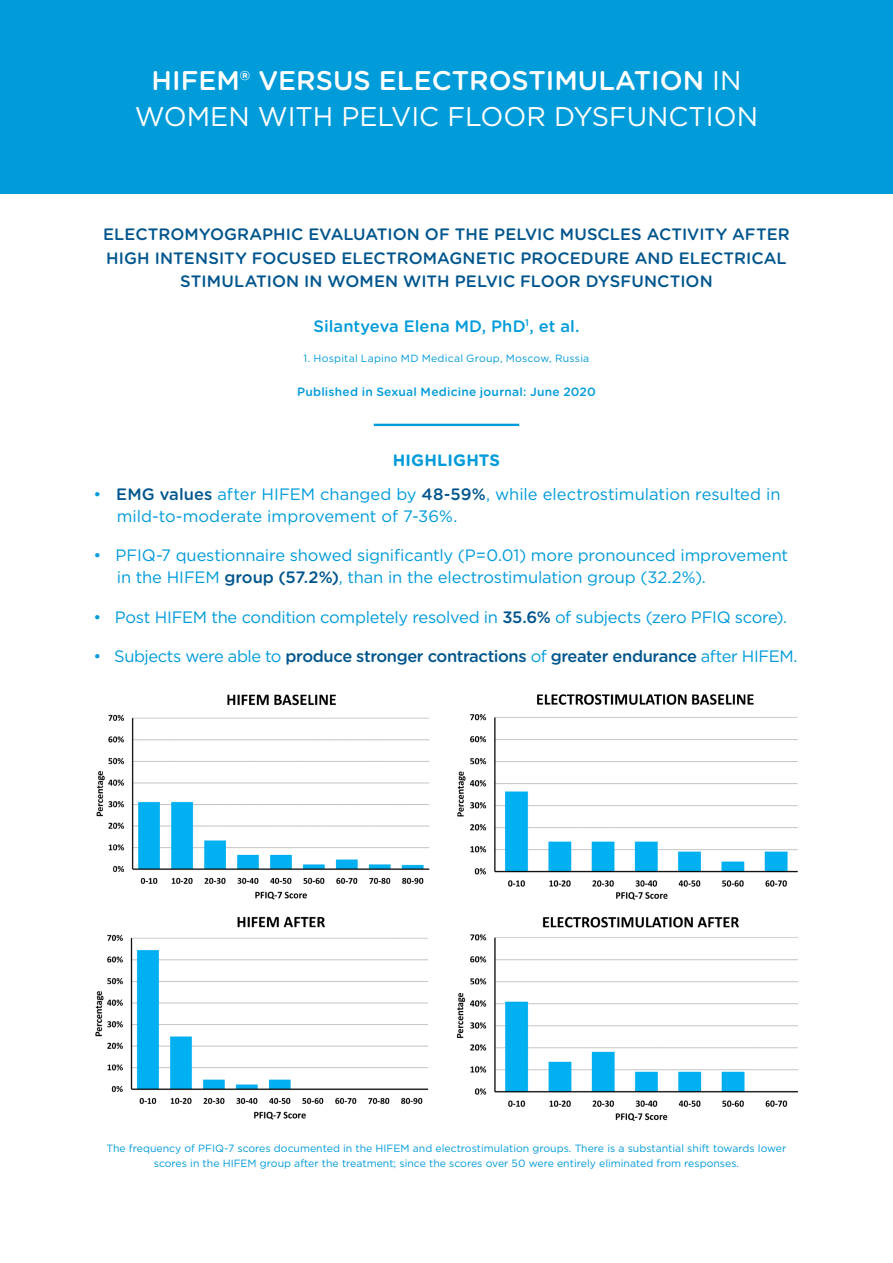
<style>
.page{position:relative;width:893px;height:1263px;background:#fff}
.page>*{position:absolute;margin:0;border:0;box-sizing:border-box;transform-origin:0 0}
.t1{font:500 27px "Gotham Rounded";color:#fff}
.t2{font:27px "Gotham";color:#fff}
.t3{font:16.5px/22px "Gotham";letter-spacing:-.01em;color:#009bda}
.t4{font:500 16.5px/23.9px "Gotham Rounded";color:#00558d;text-align:center}
.t5{font:500 16.5px "Gotham Rounded";letter-spacing:-.025em;color:#00558d}
.t6{font:500 16.5px "Gotham Rounded";letter-spacing:.005em;color:#009bda}
.t7{font:700 16.5px "Gotham Rounded";letter-spacing:.005em;color:#009bda}
.t8{font:500 12px "Gotham Rounded";letter-spacing:.02em;color:#009bda}
.t9{font:10.5px/15.3px "Gotham";color:#009bda;text-align:center}
.t10{font:10.5px "Gotham";letter-spacing:.02em;color:#009bda}
.s1{font-family:"Gotham";font-weight:400}
.s2{font-family:"Gotham Rounded";font-weight:500;color:#00558d}
.s3{font-family:"Gotham";font-weight:400;color:#009bda}
</style>
<div class="page">
<hr style="left:374px;top:424px;width:145px;height:2px;background:#009bd9">
<img style="left:95px;top:694px;width:703px;height:426px">
<div style="left:0;top:0;width:893px;height:194px;background:#009bd9"></div>
<h1 class="t1" style="left:152px;top:61px;width:591px">HIFEM® VERSUS ELECTROSTIMULATION <span class="s1">IN</span></h1>
<h1 class="t2" style="left:135px;top:99px;width:625px">WOMEN WITH PELVIC FLOOR DYSFUNCTION</h1>
<p class="t4" style="left:103px;top:221px;width:688px">ELECTROMYOGRAPHIC EVALUATION OF THE PELVIC MUSCLES ACTIVITY AFTER<br>HIGH INTENSITY FOCUSED ELECTROMAGNETIC PROCEDURE AND ELECTRICAL<br>STIMULATION IN WOMEN WITH PELVIC FLOOR DYSFUNCTION</p>
<p class="t6" style="left:313px;top:314px;width:268px">Silantyeva Elena MD, PhD<sup>1</sup>, et al.</p>
<p class="t10" style="left:304px;top:352px;width:287px">1. Hospital Lapino MD Medical Group, Moscow, Russia</p>
<p class="t8" style="left:297px;top:383px;width:300px">Published in Sexual Medicine journal: June 2020</p>
<p class="t7" style="left:393px;top:448px;width:109px">HIGHLIGHTS</p>
<p class="t3" style="left:117px;top:483px;width:665px;text-indent:-23px">• <span class="s2">EMG values</span> after HIFEM changed by <span class="s2">48-59%</span>, while electrostimulation resulted in mild-to-moderate improvement of 7-36%.</p>
<p class="t3" style="left:117px;top:544px;width:673px;text-indent:-23px">• PFIQ-7 questionnaire showed significantly (P=0.01) more pronounced improvement in the HIFEM <span class="s2">group (57.2%)</span>, than in the electrostimulation group (32.2%).</p>
<p class="t3" style="left:94px;top:605px;width:695px">• Post HIFEM the condition completely resolved in <span class="s2">35.6%</span> of subjects (zero PFIQ score).</p>
<p class="t5" style="left:94px;top:644px;width:706px"><span class="s3">• Subjects were able to</span> produce stronger contractions <span class="s3">of</span> greater endurance <span class="s3">after HIFEM.</span></p>
<p class="t9" style="left:107px;top:1140px;width:681px">The frequency of PFIQ-7 scores documented in the HIFEM and electrostimulation groups. There is a substantial shift towards lower scores in the HIFEM group after the treatment; since the scores over 50 were entirely eliminated from responses.</p>
</div>
